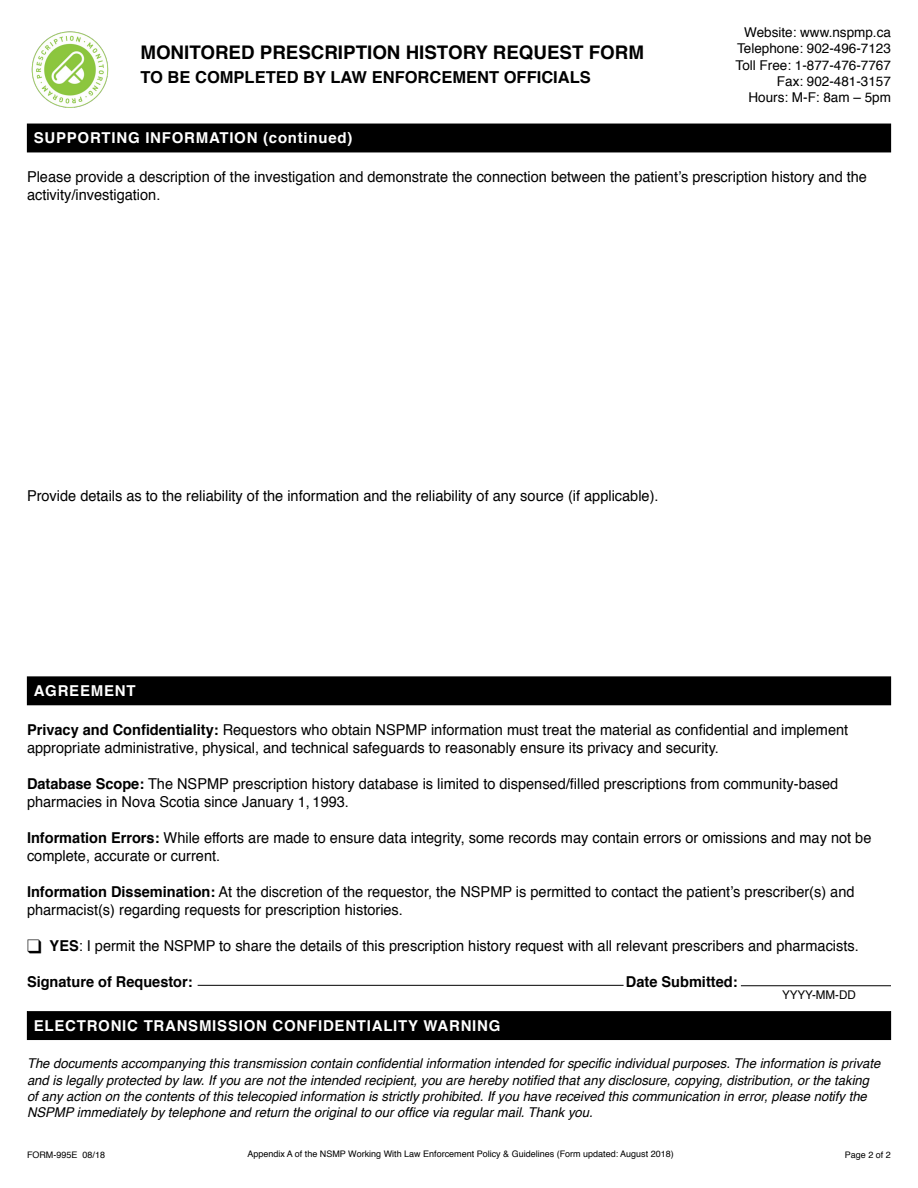
<style>
.page{position:relative;width:918px;height:1188px;background:#fff}
.page>*{position:absolute;margin:0;border:0;box-sizing:border-box;transform-origin:0 0}
.t1{font:700 18.75px "Helvetica";color:#000}
.t2{font:700 16.5px "Helvetica";color:#000}
.t3{font:15px/18px "Helvetica";color:#000}
.t4{font:700 15px "Helvetica";letter-spacing:.05em;color:#fff}
.t5{font:700 15px "Helvetica";color:#000}
.t6{font:italic 13.5px/16.2px "Helvetica";color:#000}
.t7{font:13.5px/16.2px "Helvetica";color:#000;text-align:right}
.t8{font:12px "Helvetica";color:#000}
.t9{font:9px "Helvetica";color:#000}
.s1{font-weight:700}
</style>
<div class="page">
<img style="left:31px;top:31px;width:78px;height:77px">
<div style="left:27px;top:124px;width:864px;height:28px;background:#000"></div>
<div style="left:27px;top:677px;width:864px;height:28px;background:#000"></div>
<div style="left:27px;top:676px;width:864px;height:29px;border:1px solid #000"></div>
<hr style="left:198px;top:985px;width:426px;height:1px;background:#000">
<hr style="left:741px;top:985px;width:150px;height:1px;background:#000">
<div style="left:27px;top:1012px;width:864px;height:28px;background:#000"></div>
<div style="left:27px;top:1011px;width:864px;height:29px;border:1px solid #000"></div>
<p class="t1" style="left:140px;top:37px;width:505px">MONITORED PRESCRIPTION HISTORY REQUEST FORM</p>
<p class="t2" style="left:140px;top:63px;width:452px">TO BE COMPLETED BY LAW ENFORCEMENT OFFICIALS</p>
<p class="t7" style="left:736px;top:25px;width:157px">Website: www.nspmp.ca<br>Telephone: 902-496-7123<br>Toll Free: 1-877-476-7767<br>Fax: 902-481-3157<br>Hours: M-F: 8am – 5pm</p>
<p class="t4" style="left:34px;top:126px;width:320px">SUPPORTING INFORMATION (continued)</p>
<p class="t3" style="left:27px;top:168px;width:842px">Please provide a description of the investigation and demonstrate the connection between the patient’s prescription history and the activity/investigation.</p>
<p class="t3" style="left:27px;top:487px;width:633px">Provide details as to the reliability of the information and the reliability of any source (if applicable).</p>
<p class="t4" style="left:34px;top:679px;width:103px">AGREEMENT</p>
<p class="t3" style="left:27px;top:721px;width:823px"><span class="s1">Privacy and Confidentiality:</span> Requestors who obtain NSPMP information must treat the material as confidential and implement appropriate administrative, physical, and technical safeguards to reasonably ensure its privacy and security.</p>
<p class="t3" style="left:27px;top:775px;width:813px"><span class="s1">Database Scope:</span> The NSPMP prescription history database is limited to dispensed/filled prescriptions from community-based pharmacies in Nova Scotia since January 1, 1993.</p>
<p class="t3" style="left:27px;top:829px;width:846px"><span class="s1">Information Errors:</span> While efforts are made to ensure data integrity, some records may contain errors or omissions and may not be complete, accurate or current.</p>
<p class="t3" style="left:27px;top:883px;width:829px"><span class="s1">Information Dissemination:</span> At the discretion of the requestor, the NSPMP is permitted to contact the patient’s prescriber(s) and pharmacist(s) regarding requests for prescription histories.</p>
<p class="t3" style="left:27px;top:937px;width:833px">❑ <span class="s1">YES</span>: I permit the NSPMP to share the details of this prescription history request with all relevant prescribers and pharmacists.</p>
<p class="t5" style="left:27px;top:969px;width:167px">Signature of Requestor:</p>
<p class="t5" style="left:626px;top:969px;width:113px">Date Submitted:</p>
<p class="t8" style="left:782px;top:985px;width:75px">YYYY-MM-DD</p>
<p class="t4" style="left:34px;top:1014px;width:468px">ELECTRONIC TRANSMISSION CONFIDENTIALITY WARNING</p>
<p class="t6" style="left:27px;top:1056px;width:855px">The documents accompanying this transmission contain confidential information intended for specific individual purposes. The information is private and is legally protected by law. If you are not the intended recipient, you are hereby notified that any disclosure, copying, distribution, or the taking of any action on the contents of this telecopied information is strictly prohibited. If you have received this communication in error, please notify the NSPMP immediately by telephone and return the original to our office via regular mail. Thank you.</p>
<p class="t9" style="left:27px;top:1148px;width:80px">FORM-995E 08/18</p>
<p class="t9" style="left:247px;top:1147px;width:428px">Appendix A of the NSMP Working With Law Enforcement Policy &amp; Guidelines (Form updated: August 2018)</p>
<p class="t9" style="left:845px;top:1148px;width:48px">Page 2 of 2</p>
</div>
